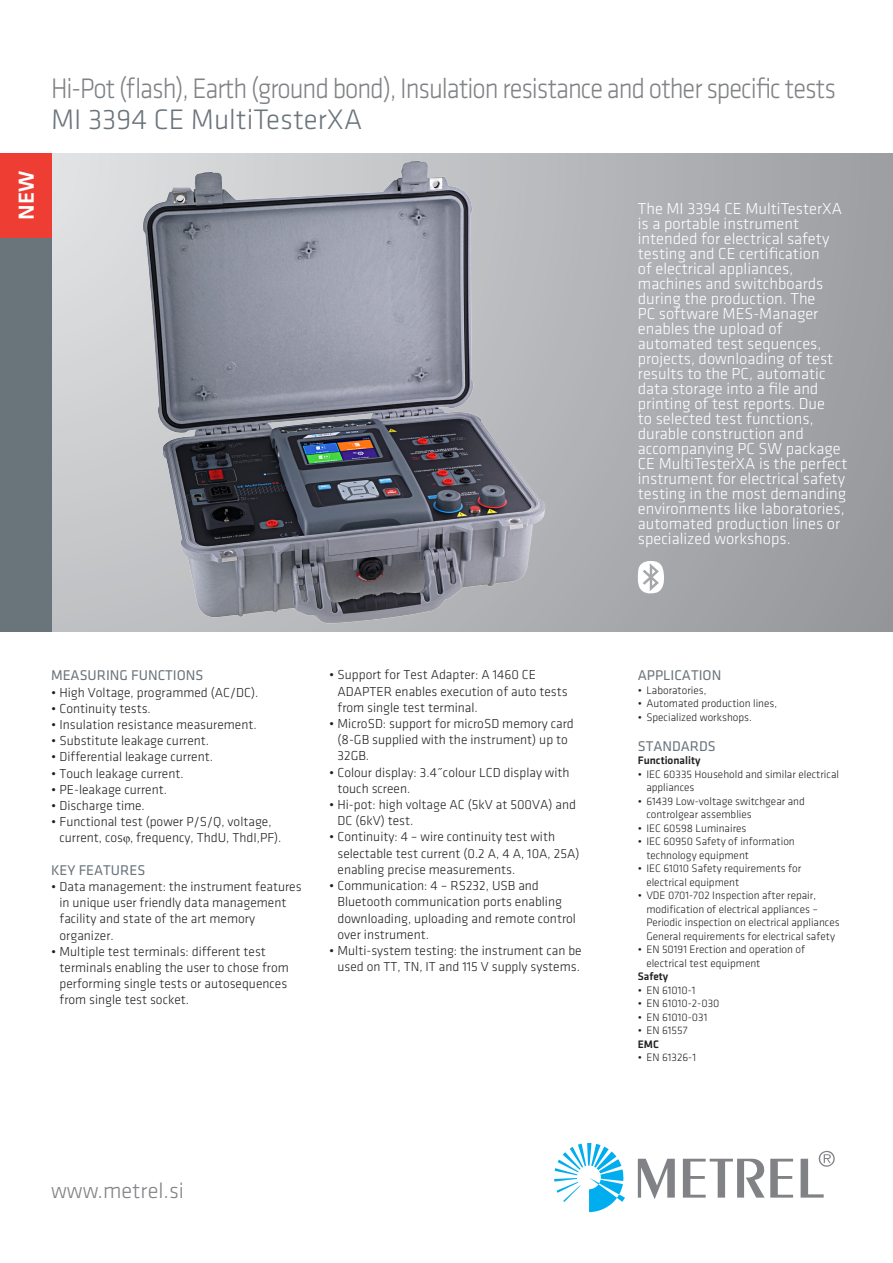
<style>
.page{position:relative;width:893px;height:1263px;background:#fff}
.page>*{position:absolute;margin:0;border:0;box-sizing:border-box;transform-origin:0 0}
.naslov{font:300 29.25px/31.5px "Klavika";letter-spacing:-.04em;color:#808285;scale:.91 1}
.t1{font:300 22.5px "Klavika";color:#808285}
.t2{font:500 22.5px "Klavika";color:#fff}
.podnaslov{font:300 16.5px/15px "Klavika";color:#fff}
.t3{font:14.7px "Klavika";color:#6a747b}
.t4{font:300 13.5px/16.2px "Klavika";color:#231f20}
.t5{font:300 11.25px/13.5px "Klavika";color:#231f20}
.t6{font:500 11.25px "Klavika";color:#231f20}
.s1{color:#6a747b}
</style>
<div class="page">
<svg style="left:51px;top:153px;width:842px;height:478px;background:#afb0b4"></svg>
<svg style="left:554px;top:1143px;width:71px;height:69px"></svg>
<svg style="left:638px;top:1150px;width:197px;height:49px"></svg>
<svg style="left:638px;top:561px;width:27px;height:32px"></svg>
<div style="left:0;top:153px;width:51px;height:478px;background:#6a747b"></div>
<div style="left:0;top:153px;width:51px;height:84px;background:#ee3e34"></div>
<img style="left:142px;top:161px;width:405px;height:463px">
<p class="t2" style="left:14px;top:220px;width:51px;rotate:-90deg">NEW</p>
<p class="naslov" style="left:51px;top:73px;width:864px">Hi-Pot (flash), Earth (ground bond), Insulation resistance and other specific tests<br><span class="s1">MI 3394 CE MultiTesterXA</span></p>
<p class="podnaslov" style="left:638px;top:202px;width:211px">The MI 3394 CE MultiTesterXA is a portable instrument intended for electrical safety testing and CE certification<br>of electrical appliances, machines and switchboards during the production. The<br>PC software MES-Manager enables the upload of automated test sequences, projects, downloading of test results to the PC, automatic data storage into a file and printing of test reports. Due<br>to selected test functions, durable construction and accompanying PC SW package<br>CE MultiTesterXA is the perfect instrument for electrical safety testing in the most demanding environments like laboratories, automated production lines or specialized workshops.</p>
<p class="t3" style="left:51px;top:667px;width:154px">MEASURING FUNCTIONS</p>
<p class="t4" style="left:51px;top:684px;width:209px">• High Voltage, programmed (AC/DC).</p>
<p class="t4" style="left:51px;top:700px;width:101px">• Continuity tests.</p>
<p class="t4" style="left:51px;top:717px;width:207px">• Insulation resistance measurement.</p>
<p class="t4" style="left:51px;top:733px;width:160px">• Substitute leakage current.</p>
<p class="t4" style="left:51px;top:749px;width:164px">• Differential leakage current.</p>
<p class="t4" style="left:51px;top:765px;width:134px">• Touch leakage current.</p>
<p class="t4" style="left:51px;top:781px;width:117px">• PE-leakage current.</p>
<p class="t4" style="left:51px;top:798px;width:95px">• Discharge time.</p>
<p class="t4" style="left:60px;top:814px;width:224px;text-indent:-9px">• Functional test (power P/S/Q, voltage, current, cos , frequency, ThdU, ThdI,PF).</p>
<p class="t3" style="left:51px;top:862px;width:96px">KEY FEATURES</p>
<p class="t4" style="left:60px;top:879px;width:244px;text-indent:-9px">• Data management: the instrument features in unique user friendly data management facility and state of the art memory organizer.</p>
<p class="t4" style="left:60px;top:943px;width:231px;text-indent:-9px">• Multiple test terminals: different test terminals enabling the user to chose from performing single tests or autosequences from single test socket.</p>
<p class="t4" style="left:338px;top:667px;width:232px;text-indent:-9px">• Support for Test Adapter: A 1460 CE<br>ADAPTER enables execution of auto tests from single test terminal.</p>
<p class="t4" style="left:338px;top:716px;width:238px;text-indent:-9px">• MicroSD: support for microSD memory card (8-GB supplied with the instrument) up to<br>32GB.</p>
<p class="t4" style="left:338px;top:764px;width:234px;text-indent:-9px">• Colour display: 3.4˝colour LCD display with touch screen.</p>
<p class="t4" style="left:338px;top:797px;width:240px;text-indent:-9px">• Hi-pot: high voltage AC (5kV at 500VA) and<br>DC (6kV) test.</p>
<p class="t4" style="left:338px;top:829px;width:243px;text-indent:-9px">• Continuity: 4 – wire continuity test with selectable test current (0.2 A, 4 A, 10A, 25A) enabling precise measurements.</p>
<p class="t4" style="left:338px;top:878px;width:240px;text-indent:-9px">• Communication: 4 – RS232, USB and Bluetooth communication ports enabling downloading, uploading and remote control over instrument.</p>
<p class="t4" style="left:329px;top:942px;width:254px;text-align:center">• Multi-system testing: the instrument can be used on TT, TN, IT and 115 V supply systems.</p>
<p class="t1" style="left:51px;top:1178px;width:134px">www.metrel.si</p>
<p class="t3" style="left:638px;top:667px;width:85px">APPLICATION</p>
<p class="t5" style="left:638px;top:683px;width:70px">• Laboratories,</p>
<p class="t5" style="left:638px;top:697px;width:141px">• Automated production lines,</p>
<p class="t5" style="left:638px;top:710px;width:115px">• Specialized workshops.</p>
<p class="t3" style="left:638px;top:738px;width:80px">STANDARDS</p>
<p class="t6" style="left:638px;top:754px;width:64px">Functionality</p>
<p class="t5" style="left:646px;top:767px;width:194px;text-indent:-9px">• IEC 60335 Household and similar electrical appliances</p>
<p class="t5" style="left:646px;top:794px;width:160px;text-indent:-9px">• 61439 Low-voltage switchgear and controlgear assemblies</p>
<p class="t5" style="left:638px;top:821px;width:110px">• IEC 60598 Luminaires</p>
<p class="t5" style="left:646px;top:835px;width:150px;text-indent:-9px">• IEC 60950 Safety of information technology equipment</p>
<p class="t5" style="left:646px;top:862px;width:156px;text-indent:-9px">• IEC 61010 Safety requirements for electrical equipment</p>
<p class="t5" style="left:646px;top:889px;width:195px;text-indent:-9px">• VDE 0701-702 Inspection after repair, modification of electrical appliances – Periodic inspection on electrical appliances General requirements for electrical safety</p>
<p class="t5" style="left:646px;top:943px;width:160px;text-indent:-9px">• EN 50191 Erection and operation of electrical test equipment</p>
<p class="t6" style="left:638px;top:970px;width:32px">Safety</p>
<p class="t5" style="left:638px;top:983px;width:59px">• EN 61010-1</p>
<p class="t5" style="left:638px;top:997px;width:83px">• EN 61010-2-030</p>
<p class="t5" style="left:638px;top:1010px;width:71px">• EN 61010-031</p>
<p class="t5" style="left:638px;top:1024px;width:51px">• EN 61557</p>
<p class="t6" style="left:638px;top:1038px;width:23px">EMC</p>
<p class="t5" style="left:638px;top:1051px;width:60px">• EN 61326-1</p>
</div>
